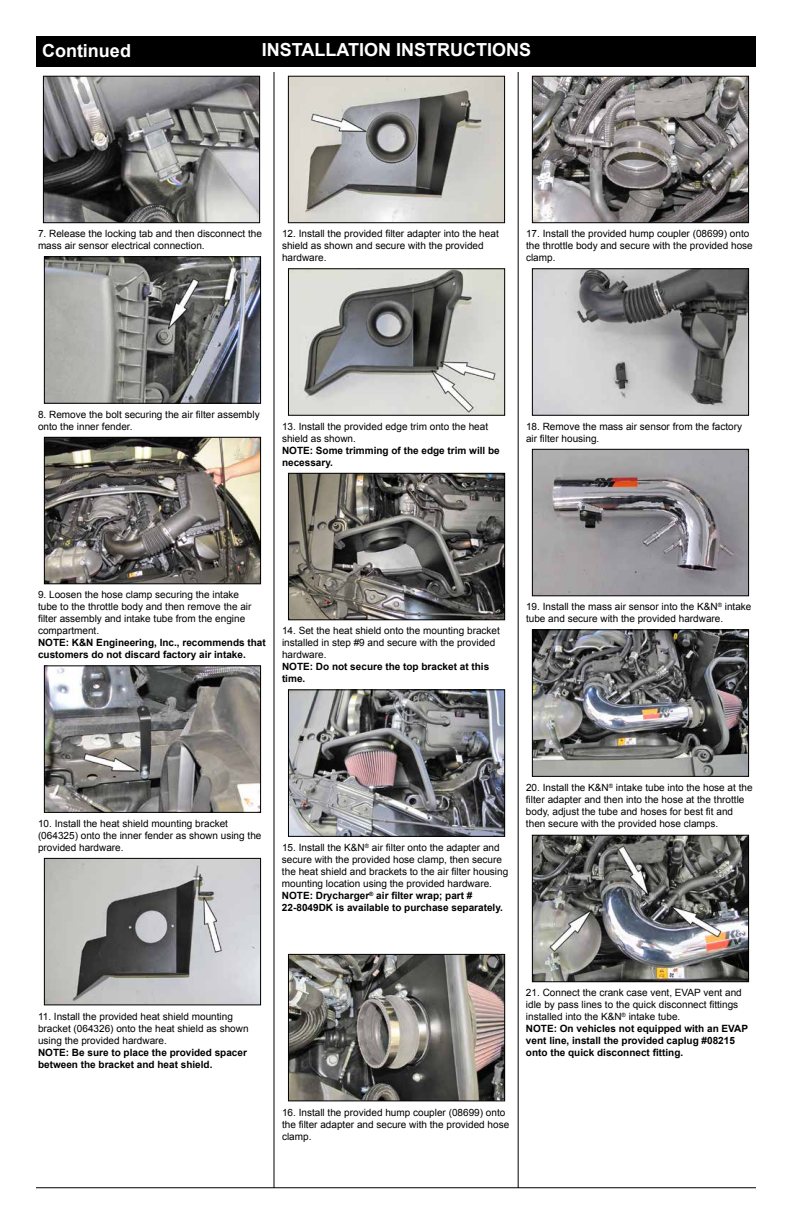
<style>
.page{position:relative;width:792px;height:1224px;background:#fff}
.page>*{position:absolute;margin:0;border:0;box-sizing:border-box;transform-origin:0 0}
.t1{font:700 18px "Arial";color:#fff}
.t2{font:10px/12px "Arial";color:#000}
.t3{font:700 10px/12px "Arial";color:#000}
.s1{font-weight:700}
</style>
<div class="page">
<div style="left:36px;top:36px;width:720px;height:31px;background:#000"></div>
<hr style="left:274px;top:72px;width:1px;height:1116px;background:#000">
<hr style="left:518px;top:72px;width:1px;height:1116px;background:#000">
<hr style="left:36px;top:1188px;width:720px;height:1px;background:#000">
<img style="left:45px;top:78px;width:213px;height:143px">
<div style="left:43px;top:76px;width:217px;height:147px;border:1px solid #000"></div>
<img style="left:46px;top:258px;width:213px;height:144px">
<div style="left:44px;top:256px;width:217px;height:148px;border:1px solid #000"></div>
<img style="left:46px;top:439px;width:213px;height:143px">
<div style="left:44px;top:437px;width:217px;height:147px;border:1px solid #000"></div>
<img style="left:46px;top:667px;width:213px;height:144px">
<div style="left:44px;top:665px;width:217px;height:148px;border:1px solid #000"></div>
<img style="left:46px;top:860px;width:213px;height:143px">
<div style="left:44px;top:858px;width:217px;height:147px;border:1px solid #000"></div>
<img style="left:290px;top:78px;width:213px;height:143px">
<div style="left:288px;top:76px;width:217px;height:147px;border:1px solid #000"></div>
<img style="left:290px;top:270px;width:213px;height:144px">
<div style="left:288px;top:268px;width:217px;height:148px;border:1px solid #000"></div>
<img style="left:290px;top:475px;width:213px;height:143px">
<div style="left:288px;top:473px;width:217px;height:147px;border:1px solid #000"></div>
<img style="left:290px;top:691px;width:213px;height:144px">
<div style="left:288px;top:689px;width:217px;height:148px;border:1px solid #000"></div>
<img style="left:534px;top:631px;width:213px;height:144px">
<div style="left:532px;top:629px;width:217px;height:148px;border:1px solid #000"></div>
<img style="left:534px;top:837px;width:213px;height:143px">
<div style="left:532px;top:835px;width:217px;height:147px;border:1px solid #000"></div>
<img style="left:534px;top:78px;width:213px;height:143px">
<div style="left:532px;top:76px;width:217px;height:147px;border:1px solid #000"></div>
<img style="left:290px;top:956px;width:213px;height:143px">
<div style="left:288px;top:954px;width:217px;height:147px;border:1px solid #000"></div>
<img style="left:534px;top:270px;width:213px;height:144px">
<div style="left:532px;top:268px;width:217px;height:148px;border:1px solid #000"></div>
<img style="left:534px;top:451px;width:213px;height:143px">
<div style="left:532px;top:449px;width:217px;height:147px;border:1px solid #000"></div>
<h1 class="t1" style="left:42px;top:38px;width:90px">Continued</h1>
<h1 class="t1" style="left:262px;top:37px;width:271px">INSTALLATION INSTRUCTIONS</h1>
<p class="t2" style="left:38px;top:228px;width:226px">7. Release the locking tab and then disconnect the mass air sensor electrical connection.</p>
<p class="t2" style="left:282px;top:228px;width:218px">12. Install the provided filter adapter into the heat shield as shown and secure with the provided hardware.</p>
<p class="t2" style="left:526px;top:228px;width:228px">17. Install the provided hump coupler (08699) onto the throttle body and secure with the provided hose clamp.</p>
<p class="t2" style="left:38px;top:409px;width:223px">8. Remove the bolt securing the air filter assembly onto the inner fender.</p>
<p class="t2" style="left:282px;top:421px;width:208px">13. Install the provided edge trim onto the heat shield as shown.</p>
<p class="t3" style="left:282px;top:445px;width:219px">NOTE: Some trimming of the edge trim will be necessary.</p>
<p class="t2" style="left:526px;top:421px;width:218px">18. Remove the mass air sensor from the factory air filter housing.</p>
<p class="t2" style="left:38px;top:589px;width:215px">9. Loosen the hose clamp securing the intake tube to the throttle body and then remove the air filter assembly and intake tube from the engine compartment.</p>
<p class="t3" style="left:38px;top:637px;width:229px">NOTE: K&amp;N Engineering, Inc., recommends that customers do not discard factory air intake.</p>
<p class="t2" style="left:282px;top:625px;width:219px">14. Set the heat shield onto the mounting bracket installed in step #9 and secure with the provided hardware.</p>
<p class="t3" style="left:282px;top:661px;width:209px">NOTE: Do not secure the top bracket at this time.</p>
<p class="t2" style="left:526px;top:601px;width:227px">19. Install the mass air sensor into the K&amp;N<sup>®</sup> intake tube and secure with the provided hardware.</p>
<p class="t2" style="left:38px;top:818px;width:225px">10. Install the heat shield mounting bracket (064325) onto the inner fender as shown using the provided hardware.</p>
<p class="t2" style="left:282px;top:842px;width:228px">15. Install the K&amp;N<sup>®</sup> air filter onto the adapter and secure with the provided hose clamp, then secure the heat shield and brackets to the air filter housing mounting location using the provided hardware.<br><span class="s1">NOTE: Drycharger</span><sup>®</sup> <span class="s1">air filter wrap; part # 22-8049DK is available to purchase separately.</span></p>
<p class="t2" style="left:526px;top:782px;width:228px">20. Install the K&amp;N<sup>®</sup> intake tube into the hose at the filter adapter and then into the hose at the throttle body, adjust the tube and hoses for best fit and then secure with the provided hose clamps.</p>
<p class="t2" style="left:38px;top:1010px;width:212px">11. Install the provided heat shield mounting bracket (064326) onto the heat shield as shown using the provided hardware.</p>
<p class="t3" style="left:38px;top:1046px;width:210px">NOTE: Be sure to place the provided spacer between the bracket and heat shield.</p>
<p class="t2" style="left:526px;top:987px;width:224px">21. Connect the crank case vent, EVAP vent and idle by pass lines to the quick disconnect fittings installed into the K&amp;N<sup>®</sup> intake tube.<br><span class="s1">NOTE: On vehicles not equipped with an EVAP vent line, install the provided caplug #08215 onto the quick disconnect fitting.</span></p>
<p class="t2" style="left:282px;top:1106px;width:229px">16. Install the provided hump coupler (08699) onto the filter adapter and secure with the provided hose clamp.</p>
</div>
